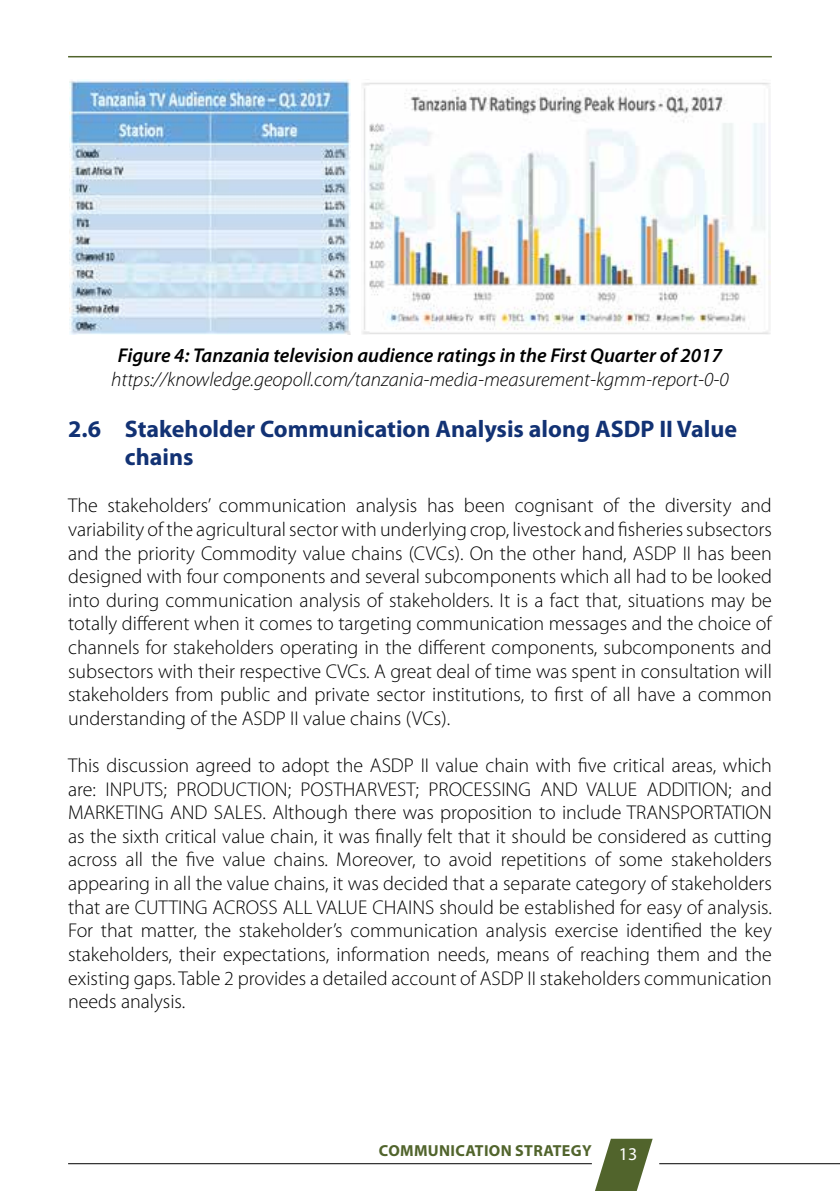
<style>
.page{position:relative;width:840px;height:1191px;background:#fff}
.page>*{position:absolute;margin:0;border:0;box-sizing:border-box;transform-origin:0 0}
.t1{font:700 24px/28px "Myriad Pro";color:#123274}
.t2{font:300 20px/23.6px "Myriad Pro";color:#000;text-align:justify}
.t3{font:italic 300 20px "Myriad Pro";color:#000}
.t4{font:italic 600 20px "Myriad Pro";color:#000}
.t5{font:18px "Myriad Pro";color:#fff}
.t6{font:700 16px "Myriad Pro";letter-spacing:.02em;color:#51642c}
</style>
<div class="page">
<svg style="left:587px;top:1138px;width:65px;height:53px"></svg>
<hr style="left:68px;top:1163px;width:523px;height:1px;background:#000">
<hr style="left:659px;top:1163px;width:180px;height:1px;background:#000">
<hr style="left:68px;top:56px;width:703px;height:1px;background:#51642c">
<img style="left:69px;top:79px;width:281px;height:256px">
<img style="left:362px;top:83px;width:408px;height:251px">
<p class="t4" style="left:118px;top:344px;width:605px">Figure 4: Tanzania television audience ratings in the First Quarter of 2017</p>
<p class="t3" style="left:111px;top:368px;width:618px">https://knowledge.geopoll.com/tanzania-media-measurement-kgmm-report-0-0</p>
<p class="t1" style="left:125px;top:415px;width:613px;text-indent:-57px">2.6 Stakeholder Communication Analysis along ASDP II Value chains</p>
<p class="t2" style="left:68px;top:494px;width:705px">The stakeholders’ communication analysis has been cognisant of the diversity and variability of the agricultural sector with underlying crop, livestock and fisheries subsectors and the priority Commodity value chains (CVCs). On the other hand, ASDP II has been designed with four components and several subcomponents which all had to be looked into during communication analysis of stakeholders. It is a fact that, situations may be totally different when it comes to targeting communication messages and the choice of channels for stakeholders operating in the different components, subcomponents and subsectors with their respective CVCs. A great deal of time was spent in consultation will stakeholders from public and private sector institutions, to first of all have a common understanding of the ASDP II value chains (VCs).</p>
<p class="t2" style="left:68px;top:754px;width:705px">This discussion agreed to adopt the ASDP II value chain with five critical areas, which are: INPUTS; PRODUCTION; POSTHARVEST; PROCESSING AND VALUE ADDITION; and MARKETING AND SALES. Although there was proposition to include TRANSPORTATION as the sixth critical value chain, it was finally felt that it should be considered as cutting across all the five value chains. Moreover, to avoid repetitions of some stakeholders appearing in all the value chains, it was decided that a separate category of stakeholders that are CUTTING ACROSS ALL VALUE CHAINS should be established for easy of analysis.<br>For that matter, the stakeholder’s communication analysis exercise identified the key stakeholders, their expectations, information needs, means of reaching them and the existing gaps. Table 2 provides a detailed account of ASDP II stakeholders communication needs analysis.</p>
<p class="t6" style="left:379px;top:1141px;width:214px">COMMUNICATION STRATEGY</p>
<p class="t5" style="left:618px;top:1144px;width:20px">13</p>
</div>
